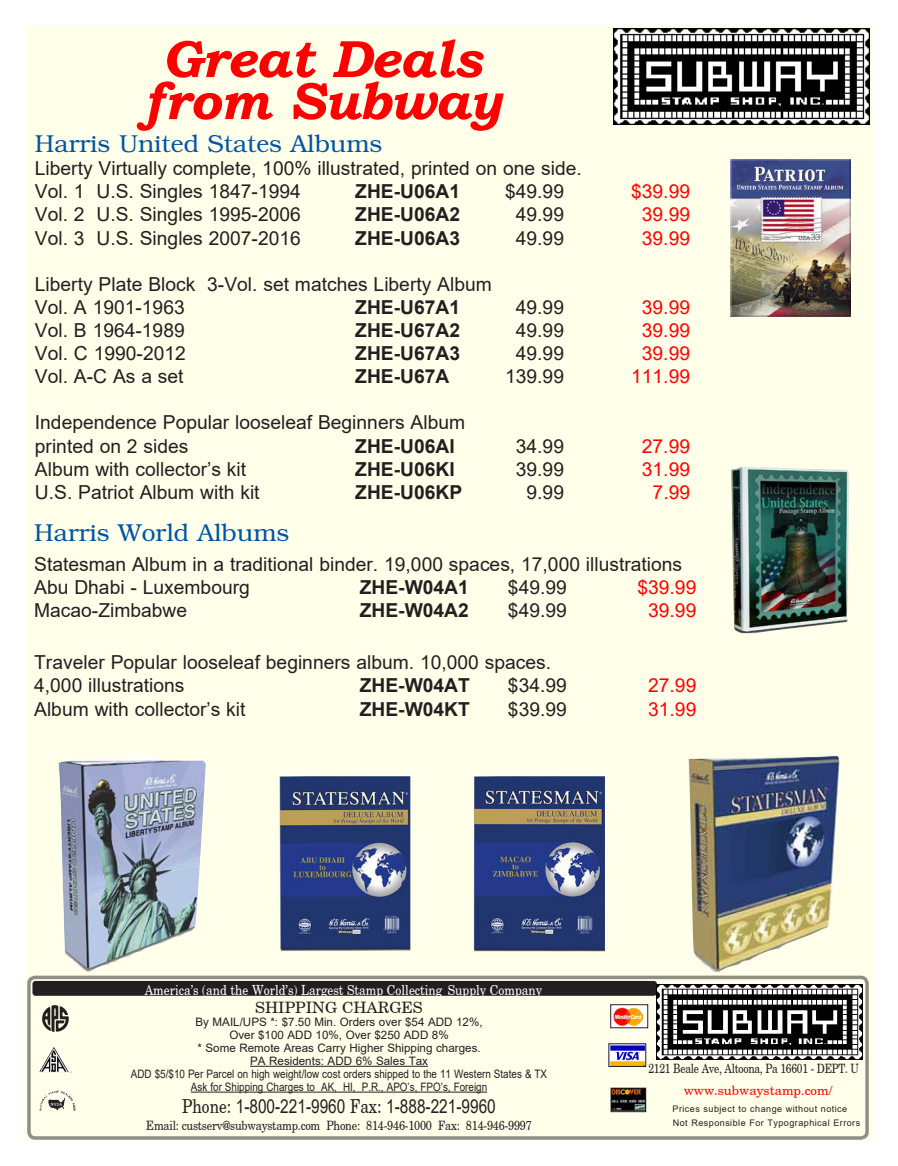
<style>
.page{position:relative;width:898px;height:1166px;background:#fff}
.page>*{position:absolute;margin:0;border:0;box-sizing:border-box;transform-origin:0 0}
.t1{font:italic 700 52.5px "Bookman Old Style";letter-spacing:-.015em;color:#f00}
.t2{font:24.5px "Bookman";color:#0155a5}
.t3{font:19.25px "Arial";color:#231f20}
.t4{font:700 19.25px "Arial";color:#231f20}
.t5{font:19.25px "Arial";color:#f00}
.t6{font:19.25px "Arial";color:#231f20;scale:.8 1}
.t7{font:15.75px "New Century Schoolbook";color:#231f20}
.t8{font:14px "New Century Schoolbook";color:#fff;scale:.85 1}
.t9{font:13.12px "New Century Schoolbook";color:#ff0101}
.t10{font:12.95px "New Century Schoolbook";letter-spacing:-.02em;color:#231f20;scale:.85 1}
.t11{font:12.95px "New Century Schoolbook";letter-spacing:-.02em;color:#231f20;scale:.8 1}
.t12{font:11.55px "Arial";color:#231f20}
.t13{font:11.55px "Arial";color:#231f20;scale:.85 1}
.t14{font:9.1px "Arial";letter-spacing:.05em;color:#231f20}
.s1{font-family:"New Century Schoolbook"}
</style>
<div class="page">
<div style="left:25px;top:25px;width:848px;height:1115px;background:#ffffea"></div>
<img style="left:614px;top:29px;width:255px;height:95px">
<div style="left:27px;top:975px;width:842px;height:164px;border:4px solid #231f20;border-radius:6px"></div>
<hr style="left:250px;top:1065px;width:178px;height:1px;background:#231f20">
<hr style="left:191px;top:1091px;width:296px;height:1px;background:#231f20">
<div style="left:32px;top:981px;width:625px;height:14px;background:#231f20;border-radius:3px"></div>
<img style="left:656px;top:984px;width:206px;height:75px">
<img style="left:40px;top:1090px;width:36px;height:21px">
<img style="left:42px;top:1005px;width:26px;height:26px">
<img style="left:39px;top:1047px;width:33px;height:25px">
<img style="left:610px;top:1045px;width:34px;height:19px">
<div style="left:608px;top:1043px;width:38px;height:23px;border:1px solid #231f20"></div>
<div style="left:611px;top:1004px;width:37px;height:23px;background:#fff"></div>
<img style="left:613px;top:1007px;width:30px;height:18px">
<div style="left:610px;top:1004px;width:38px;height:24px;border:1px solid #231f20"></div>
<img style="left:613px;top:1089px;width:31px;height:20px">
<div style="left:611px;top:1087px;width:35px;height:24px;border:1px solid #231f20"></div>
<img style="left:58px;top:756px;width:148px;height:216px">
<img style="left:688px;top:755px;width:152px;height:217px">
<img style="left:731px;top:467px;width:118px;height:166px">
<img style="left:731px;top:160px;width:119px;height:156px">
<img style="left:279px;top:776px;width:131px;height:175px">
<img style="left:474px;top:776px;width:131px;height:175px">
<p class="t1" style="left:162px;top:20px;width:321px">Great Deals</p>
<p class="t1" style="left:142px;top:62px;width:360px">from Subway</p>
<p class="t2" style="left:35px;top:129px;width:349px">Harris United States Albums</p>
<p class="t3" style="left:35px;top:155px;width:548px">Liberty Virtually complete, 100% illustrated, printed on one side.</p>
<p class="t3" style="left:35px;top:178px;width:267px">Vol. 1 U.S. Singles 1847-1994</p>
<p class="t4" style="left:355px;top:178px;width:106px">ZHE-U06A1</p>
<p class="t3" style="left:505px;top:178px;width:60px">$49.99</p>
<p class="t5" style="left:631px;top:178px;width:60px">$39.99</p>
<p class="t3" style="left:35px;top:201px;width:267px">Vol. 2 U.S. Singles 1995-2006</p>
<p class="t4" style="left:355px;top:201px;width:106px">ZHE-U06A2</p>
<p class="t3" style="left:516px;top:201px;width:50px">49.99</p>
<p class="t5" style="left:642px;top:201px;width:50px">39.99</p>
<p class="t3" style="left:35px;top:224px;width:267px">Vol. 3 U.S. Singles 2007-2016</p>
<p class="t4" style="left:355px;top:224px;width:106px">ZHE-U06A3</p>
<p class="t3" style="left:516px;top:224px;width:50px">49.99</p>
<p class="t5" style="left:642px;top:224px;width:50px">39.99</p>
<p class="t3" style="left:35px;top:271px;width:458px">Liberty Plate Block 3-Vol. set matches Liberty Album</p>
<p class="t3" style="left:35px;top:294px;width:151px">Vol. A 1901-1963</p>
<p class="t4" style="left:355px;top:293px;width:106px">ZHE-U67A1</p>
<p class="t3" style="left:516px;top:294px;width:50px">49.99</p>
<p class="t5" style="left:642px;top:294px;width:50px">39.99</p>
<p class="t3" style="left:35px;top:317px;width:151px">Vol. B 1964-1989</p>
<p class="t4" style="left:355px;top:317px;width:106px">ZHE-U67A2</p>
<p class="t3" style="left:516px;top:317px;width:50px">49.99</p>
<p class="t5" style="left:642px;top:317px;width:50px">39.99</p>
<p class="t3" style="left:35px;top:340px;width:152px">Vol. C 1990-2012</p>
<p class="t4" style="left:355px;top:340px;width:106px">ZHE-U67A3</p>
<p class="t3" style="left:516px;top:340px;width:50px">49.99</p>
<p class="t5" style="left:642px;top:340px;width:50px">39.99</p>
<p class="t3" style="left:35px;top:363px;width:150px">Vol. A-C As a set</p>
<p class="t4" style="left:355px;top:363px;width:96px">ZHE-U67A</p>
<p class="t3" style="left:505px;top:363px;width:60px">139.99</p>
<p class="t5" style="left:631px;top:363px;width:60px">111.99</p>
<p class="t3" style="left:35px;top:409px;width:432px">Independence Popular looseleaf Beginners Album</p>
<p class="t3" style="left:35px;top:432px;width:155px">printed on 2 sides</p>
<p class="t4" style="left:355px;top:432px;width:101px">ZHE-U06AI</p>
<p class="t3" style="left:516px;top:432px;width:50px">34.99</p>
<p class="t5" style="left:642px;top:432px;width:50px">27.99</p>
<p class="t3" style="left:35px;top:455px;width:213px">Album with collector’s kit</p>
<p class="t4" style="left:355px;top:455px;width:101px">ZHE-U06KI</p>
<p class="t3" style="left:516px;top:455px;width:50px">39.99</p>
<p class="t5" style="left:642px;top:455px;width:50px">31.99</p>
<p class="t3" style="left:35px;top:479px;width:226px">U.S. Patriot Album with kit</p>
<p class="t4" style="left:355px;top:478px;width:108px">ZHE-U06KP</p>
<p class="t3" style="left:526px;top:479px;width:39px">9.99</p>
<p class="t5" style="left:652px;top:479px;width:39px">7.99</p>
<p class="t2" style="left:34px;top:518px;width:256px">Harris World Albums</p>
<p class="t3" style="left:34px;top:550px;width:649px">Statesman Album in a traditional binder. 19,000 spaces, 17,000 illustrations</p>
<p class="t3" style="left:34px;top:573px;width:217px">Abu Dhabi - Luxembourg</p>
<p class="t4" style="left:360px;top:573px;width:111px">ZHE-W04A1</p>
<p class="t3" style="left:508px;top:573px;width:60px">$49.99</p>
<p class="t5" style="left:637px;top:573px;width:60px">$39.99</p>
<p class="t3" style="left:34px;top:596px;width:154px">Macao-Zimbabwe</p>
<p class="t4" style="left:360px;top:596px;width:111px">ZHE-W04A2</p>
<p class="t3" style="left:508px;top:596px;width:60px">$49.99</p>
<p class="t5" style="left:648px;top:596px;width:50px">39.99</p>
<p class="t3" style="left:34px;top:649px;width:518px">Traveler Popular looseleaf beginners album. 10,000 spaces.</p>
<p class="t3" style="left:34px;top:672px;width:152px">4,000 illustrations</p>
<p class="t4" style="left:360px;top:672px;width:112px">ZHE-W04AT</p>
<p class="t3" style="left:508px;top:672px;width:60px">$34.99</p>
<p class="t5" style="left:648px;top:672px;width:50px">27.99</p>
<p class="t3" style="left:34px;top:695px;width:213px">Album with collector’s kit</p>
<p class="t4" style="left:360px;top:695px;width:112px">ZHE-W04KT</p>
<p class="t3" style="left:508px;top:695px;width:60px">$39.99</p>
<p class="t5" style="left:648px;top:695px;width:50px">31.99</p>
<p class="t8" style="left:145px;top:981px;width:469px">America’s (and the World’s) Largest Stamp Collecting Supply Company</p>
<p class="t7" style="left:255px;top:997px;width:169px">SHIPPING CHARGES</p>
<p class="t12" style="left:195px;top:1014px;width:289px">By MAIL/UPS *: $7.50 Min. Orders over $54 ADD 12%,</p>
<p class="t12" style="left:229px;top:1027px;width:221px">Over $100 ADD 10%, Over $250 ADD 8%</p>
<p class="t12" style="left:197px;top:1040px;width:285px">* Some Remote Areas Carry Higher Shipping charges.</p>
<p class="t12" style="left:250px;top:1053px;width:179px">PA Residents: ADD 6% Sales Tax</p>
<p class="t13" style="left:131px;top:1065px;width:491px">ADD $5/$10 Per Parcel on high weight/low cost orders shipped to the 11 Western States &amp; TX</p>
<p class="t13" style="left:191px;top:1078px;width:350px">Ask for Shipping Charges to AK, HI, P.R., APO’s, FPO’s, Foreign</p>
<p class="t6" style="left:182px;top:1093px;width:393px"><span class="s1">Phone:</span> 1-800-221-9960 <span class="s1">Fax:</span> 1-888-221-9960</p>
<p class="t10" style="left:146px;top:1116px;width:455px">Email: custserv@subwaystamp.com Phone: 814-946-1000 Fax: 814-946-9997</p>
<p class="t11" style="left:648px;top:1060px;width:265px">2121 Beale Ave, Altoona, Pa 16601 - DEPT. U</p>
<p class="t9" style="left:684px;top:1082px;width:150px">www.subwaystamp.com/</p>
<p class="t14" style="left:673px;top:1116px;width:189px">Not Responsible For Typographical Errors</p>
<p class="t14" style="left:672px;top:1102px;width:176px">Prices subject to change without notice</p>
</div>
